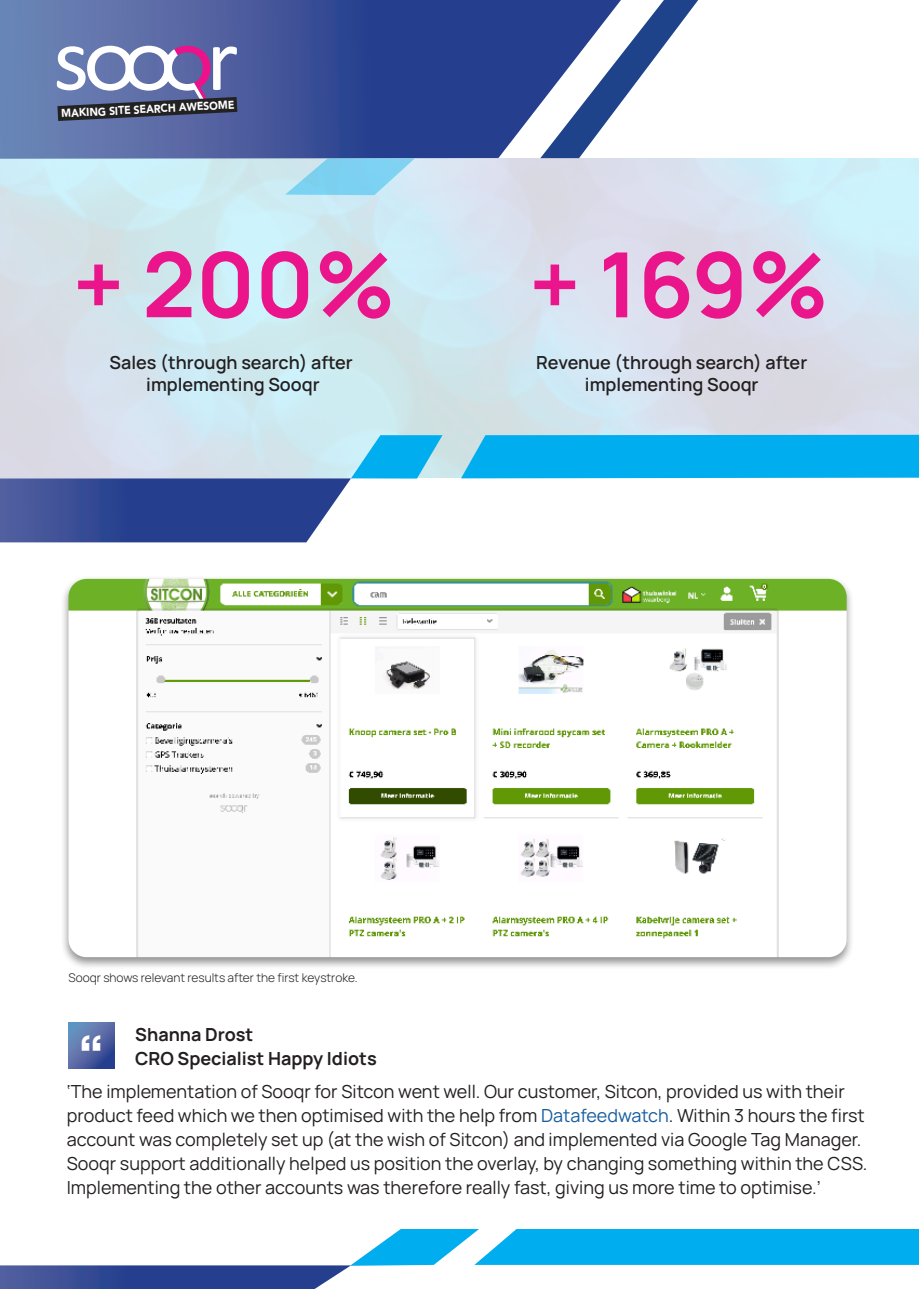
<style>
.page{position:relative;width:919px;height:1289px;background:#fff}
.page>*{position:absolute;margin:0;border:0;box-sizing:border-box;transform-origin:0 0}
.t1{font:700 90px "Manrope";color:#ea148b}
.t2{font:45px "Krungthep";color:#fff}
.t3{font:18px/24px "Manrope";color:#231f20}
.t4{font:600 18px "Manrope";color:#231f20}
.t5{font:700 18px "Manrope";color:#231f20}
.t6{font:300 12px "Manrope";color:#231f20}
.t7{font:900 11.4px "Avenir";color:#fff;scale:.91 1}
.s1{color:#175d9e}
</style>
<div class="page">
<svg style="left:621px;top:0;width:77px;height:103px"></svg>
<svg style="left:0;top:0;width:621px;height:159px;background:#4c61a1"></svg>
<svg style="left:57px;top:46px;width:180px;height:75px"></svg>
<svg style="left:0;top:435px;width:442px;height:107px"></svg>
<div style="left:461px;top:435px;width:457px;height:43px;background:#00aeef"></div>
<svg style="left:285px;top:158px;width:130px;height:37px;background:#97d7f1"></svg>
<svg style="left:0;top:1229px;width:918px;height:59px"></svg>
<svg style="left:68px;top:1022px;width:46px;height:46px;background:#556ba7"></svg>
<div style="left:60px;top:575px;width:794px;height:394px;background:#231f20;opacity:.5"></div>
<img style="left:68px;top:579px;width:778px;height:378px">
<p class="t7" style="left:61px;top:104px;width:192px;rotate:-3deg">MAKING SITE SEARCH AWESOME</p>
<p class="t1" style="left:73px;top:227px;width:324px">+ 200%</p>
<p class="t1" style="left:529px;top:227px;width:301px">+ 169%</p>
<p class="t4" style="left:110px;top:351px;width:245px">Sales (through search) after</p>
<p class="t4" style="left:146px;top:373px;width:175px">implementing Sooqr</p>
<p class="t4" style="left:536px;top:351px;width:272px">Revenue (through search) after</p>
<p class="t4" style="left:585px;top:373px;width:175px">implementing Sooqr</p>
<p class="t6" style="left:68px;top:970px;width:290px">Sooqr shows relevant results after the first keystroke.</p>
<p class="t5" style="left:135px;top:1023px;width:120px">Shanna Drost</p>
<p class="t5" style="left:135px;top:1047px;width:243px">CRO Specialist Happy Idiots</p>
<p class="t3" style="left:67px;top:1079px;width:802px">‘The implementation of Sooqr for Sitcon went well. Our customer, Sitcon, provided us with their product feed which we then optimised with the help from <span class="s1">Datafeedwatch</span>. Within 3 hours the first account was completely set up (at the wish of Sitcon) and implemented via Google Tag Manager.<br>Sooqr support additionally helped us position the overlay, by changing something within the CSS.<br>Implementing the other accounts was therefore really fast, giving us more time to optimise.’</p>
<p class="t2" style="left:104px;top:1085px;width:28px;rotate:-180deg">,,</p>
</div>
